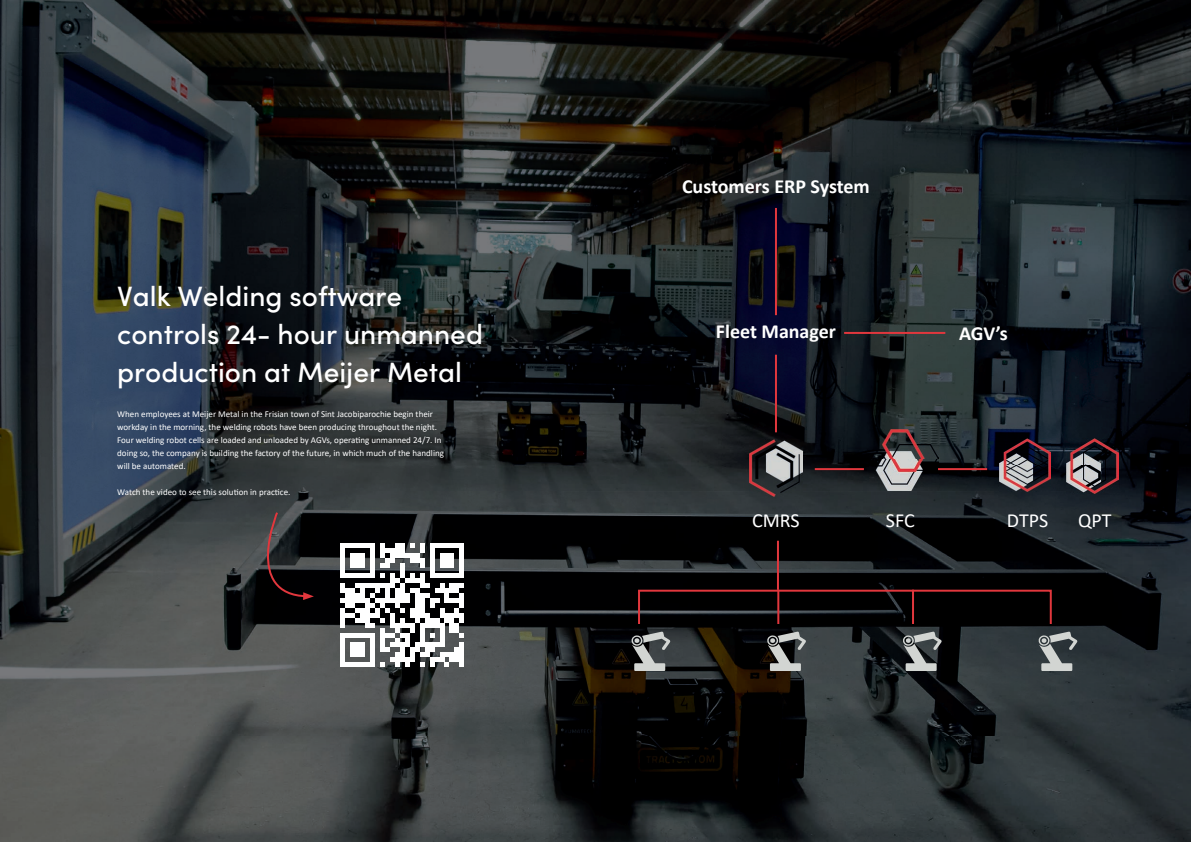
<style>
.page{position:relative;width:1191px;height:842px;background:#fff}
.page>*{position:absolute;margin:0;border:0;box-sizing:border-box;transform-origin:0 0}
.t1{font:500 28px/38px "Sofia Pro";color:#fff}
.t2{font:700 20px "Calibri";color:#fff}
.t3{font:20px "Calibri";color:#fff}
.t4{font:9px/13px "Calibri";color:#fff}
</style>
<div class="page">
<img style="left:0;top:0;width:1191px;height:842px">
<svg style="left:340px;top:543px;width:124px;height:124px"></svg>
<div style="left:459px;top:642px;width:5px;height:15px;background:#fff"></div>
<div style="left:459px;top:657px;width:5px;height:10px;background:#fff"></div>
<img style="left:999px;top:438px;width:51px;height:54px">
<img style="left:1066px;top:438px;width:52px;height:56px">
<img style="left:870px;top:429px;width:68px;height:61px">
<hr style="left:775px;top:208px;width:2px;height:107px;background:#e1373d">
<hr style="left:775px;top:355px;width:2px;height:77px;background:#e1373d">
<hr style="left:777px;top:541px;width:2px;height:49px;background:#e1373d">
<hr style="left:844px;top:332px;width:101px;height:2px;background:#e1373d">
<hr style="left:814px;top:468px;width:50px;height:2px;background:#e1373d">
<hr style="left:938px;top:468px;width:49px;height:2px;background:#e1373d">
<img style="left:749px;top:439px;width:53px;height:58px">
<svg style="left:637px;top:589px;width:415px;height:37px"></svg>
<hr style="left:777px;top:590px;width:2px;height:34px;background:#e1373d">
<hr style="left:912px;top:590px;width:2px;height:34px;background:#e1373d">
<svg style="left:631px;top:632px;width:39px;height:39px"></svg>
<svg style="left:767px;top:632px;width:39px;height:39px"></svg>
<svg style="left:902px;top:632px;width:39px;height:39px"></svg>
<svg style="left:1038px;top:632px;width:39px;height:39px"></svg>
<svg style="left:243px;top:511px;width:71px;height:89px"></svg>
<h1 class="t1" style="left:117px;top:276px;width:367px">Valk Welding software controls 24- hour unmanned production at Meijer Metal</h1>
<p class="t4" style="left:117px;top:407px;width:328px">When employees at Meijer Metal in the Frisian town of Sint Jacobiparochie begin their workday in the morning, the welding robots have been producing throughout the night.<br>Four welding robot cells are loaded and unloaded by AGVs, operating unmanned 24/7. In doing so, the company is building the factory of the future, in which much of the handling will be automated.</p>
<p class="t4" style="left:117px;top:485px;width:175px">Watch the video to see this solution in practice.</p>
<h2 class="t2" style="left:682px;top:172px;width:189px">Customers ERP System</h2>
<h2 class="t2" style="left:716px;top:317px;width:121px">Fleet Manager</h2>
<h2 class="t2" style="left:959px;top:320px;width:50px">AGV’s</h2>
<h2 class="t3" style="left:752px;top:507px;width:49px">CMRS</h2>
<h2 class="t3" style="left:886px;top:507px;width:30px">SFC</h2>
<h2 class="t3" style="left:1007px;top:507px;width:43px">DTPS</h2>
<h2 class="t3" style="left:1078px;top:507px;width:35px">QPT</h2>
</div>
